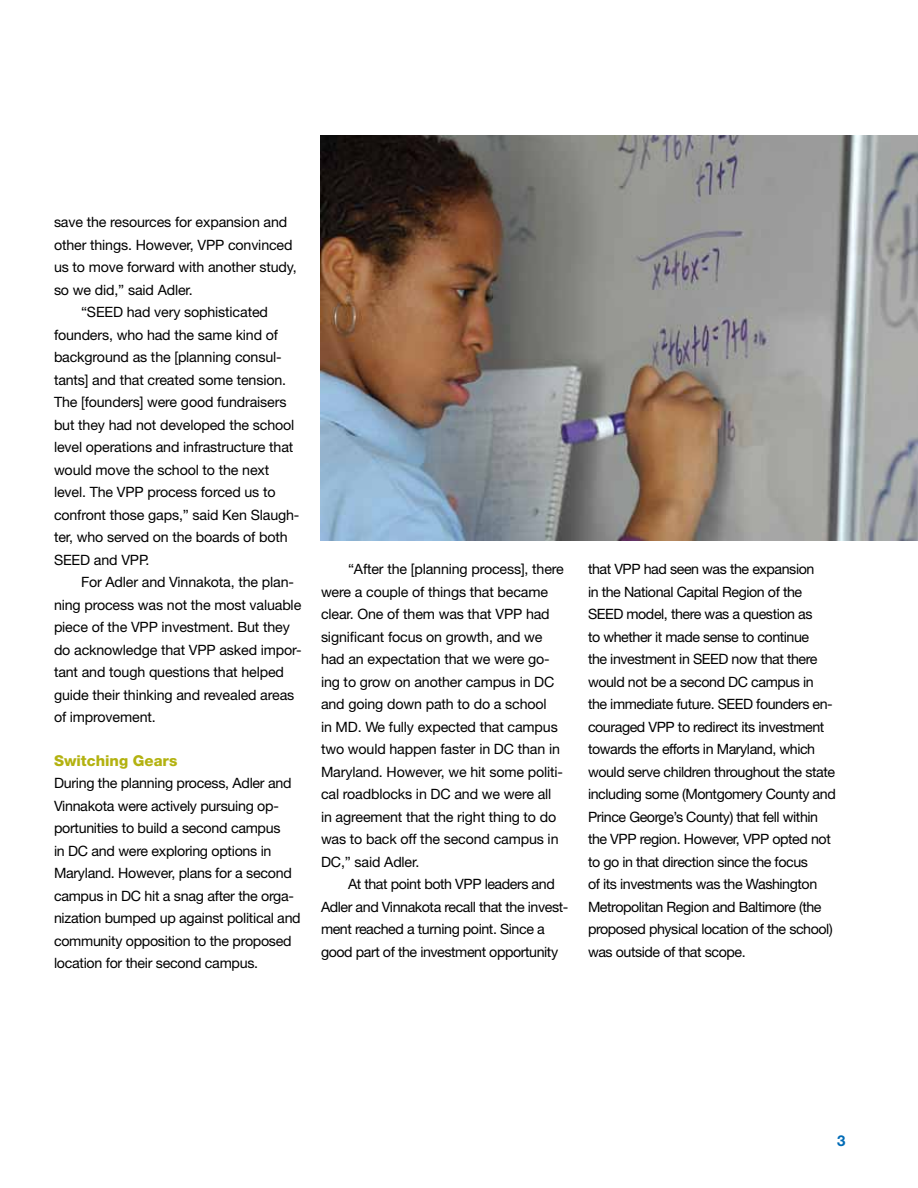
<style>
.page{position:relative;width:918px;height:1188px;background:#fff}
.page>*{position:absolute;margin:0;border:0;box-sizing:border-box;transform-origin:0 0}
.t1{font:800 15px "Helvetica Neue";color:#b3b210}
.t2{font:700 15px "Helvetica Neue";color:#006bb6}
.t3{font:14.25px/22.5px "Helvetica Neue";letter-spacing:-.02em;color:#000}
</style>
<div class="page">
<img style="left:321px;top:135px;width:597px;height:406px">
<p class="t3" style="left:54px;top:211px;width:235px">save the resources for expansion and</p>
<p class="t3" style="left:54px;top:233px;width:240px">other things. However, VPP convinced</p>
<p class="t3" style="left:54px;top:256px;width:244px">us to move forward with another study,</p>
<p class="t3" style="left:54px;top:278px;width:140px">so we did,” said Adler.</p>
<p class="t3" style="left:81px;top:301px;width:188px">“SEED had very sophisticated</p>
<p class="t3" style="left:54px;top:323px;width:226px">founders, who had the same kind of</p>
<p class="t3" style="left:54px;top:346px;width:229px">background as the [planning consul-</p>
<p class="t3" style="left:54px;top:368px;width:234px">tants] and that created some tension.</p>
<p class="t3" style="left:54px;top:391px;width:234px">The [founders] were good fundraisers</p>
<p class="t3" style="left:54px;top:413px;width:242px">but they had not developed the school</p>
<p class="t3" style="left:54px;top:436px;width:241px">level operations and infrastructure that</p>
<p class="t3" style="left:54px;top:458px;width:217px">would move the school to the next</p>
<p class="t3" style="left:54px;top:481px;width:223px">level. The VPP process forced us to</p>
<p class="t3" style="left:54px;top:503px;width:247px">confront those gaps,” said Ken Slaugh-</p>
<p class="t3" style="left:54px;top:526px;width:235px">ter, who served on the boards of both</p>
<p class="t3" style="left:54px;top:548px;width:97px">SEED and VPP.</p>
<p class="t3" style="left:81px;top:571px;width:215px">For Adler and Vinnakota, the plan-</p>
<p class="t3" style="left:54px;top:593px;width:249px">ning process was not the most valuable</p>
<p class="t3" style="left:54px;top:616px;width:237px">piece of the VPP investment. But they</p>
<p class="t3" style="left:54px;top:638px;width:249px">do acknowledge that VPP asked impor-</p>
<p class="t3" style="left:54px;top:661px;width:231px">tant and tough questions that helped</p>
<p class="t3" style="left:54px;top:683px;width:242px">guide their thinking and revealed areas</p>
<p class="t3" style="left:54px;top:706px;width:103px">of improvement.</p>
<p class="t1" style="left:54px;top:751px;width:125px">Switching Gears</p>
<p class="t3" style="left:54px;top:772px;width:248px">During the planning process, Adler and Vinnakota were actively pursuing op&shy;portunities to build a second campus<br>in DC and were exploring options in<br>M aryland. However, plans for a second campus in DC hit a snag after the orga&shy;nization bumped up against political and community opposition to the proposed location for their second campus.</p>
<p class="t3" style="left:321px;top:558px;width:244px;text-indent:27px">“After the [planning process], there were a couple of things that became clear. One of them was that VPP had significant focus on growth, and we had an expectation that we were go&shy;ing to grow on another campus in DC and going down path to do a school<br>in M D. We fully expected that campus two would happen faster in DC than in M aryland. However, we hit some politi&shy;cal roadblocks in DC and we were all in agreement that the right thing to do was to back off the second campus in DC,” said Adler.</p>
<p class="t3" style="left:321px;top:873px;width:249px;text-indent:27px">At that point both VPP leaders and Adler and Vinnakota recall that the invest&shy;ment reached a turning point. Since a good part of the investment opportunity</p>
<p class="t3" style="left:588px;top:558px;width:249px">that VPP had seen was the expansion<br>in the National Capital Region of the SEED model, there was a question as<br>to whether it made sense to continue<br>the investment in SEED now that there would not be a second DC campus in the immediate future. SEED founders en&shy;couraged VPP to redirect its investment towards the efforts in M aryland, which would serve children throughout the state including some (Montgomery County and Prince George’s County) that fell within the VPP region. However, VPP opted not to go in that direction since the focus<br>of its investments was the Washington Metropolitan Region and Baltimore (the proposed physical location of the school) was outside of that scope.</p>
<p class="t2" style="left:837px;top:1131px;width:10px">3</p>
</div>
